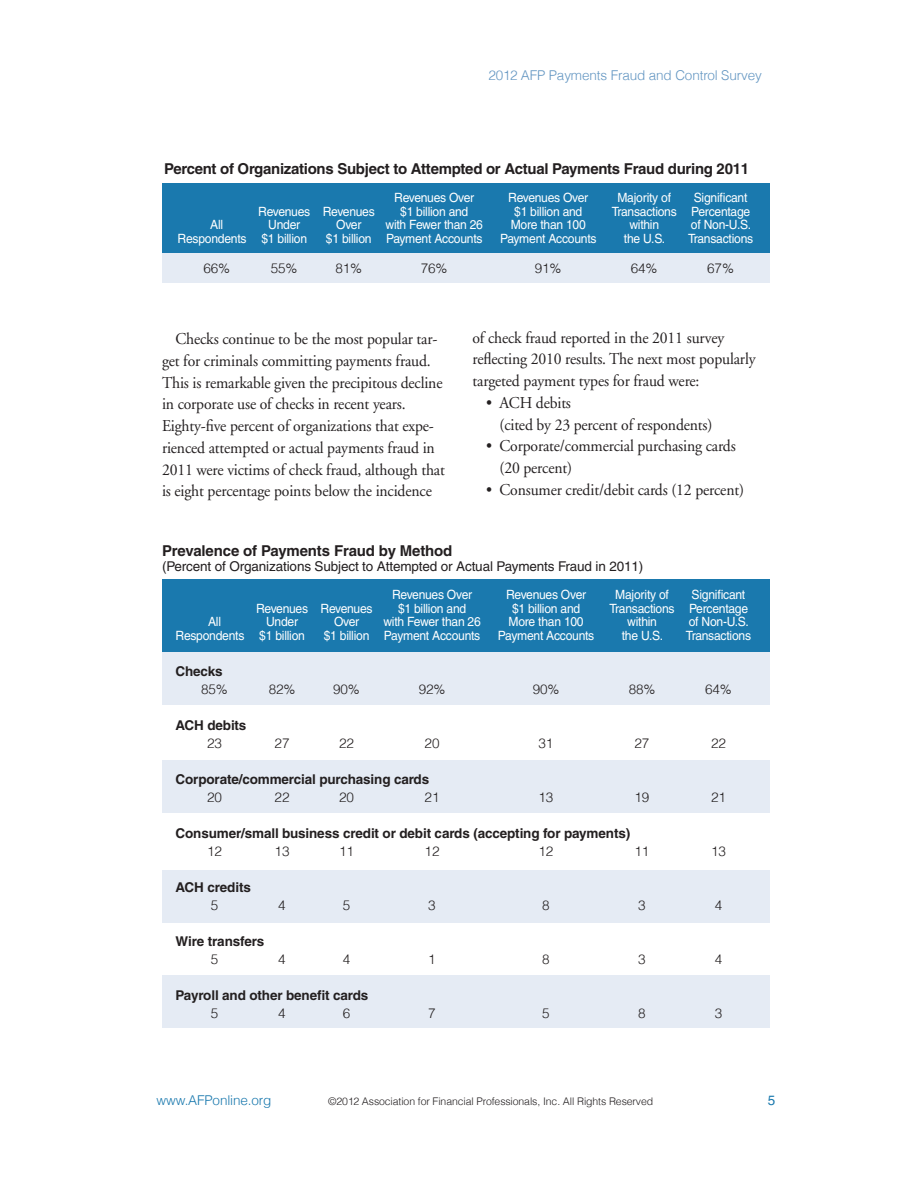
<style>
.page{position:relative;width:918px;height:1188px;background:#fff}
.page>*{position:absolute;margin:0;border:0;box-sizing:border-box;transform-origin:0 0}
.Body_Text{font:16.5px/21.8px "Adobe Garamond";letter-spacing:-.01em;color:#231f20;scale:.95 1}
.Chart_Title{font:700 15px "Helvetica";letter-spacing:-.02em;color:#231f20}
.Chart_Text{font:700 13.5px "Helvetica";letter-spacing:-.01em;color:#231f20}
.Chart_Text-2{font:300 13.5px "Helvetica";letter-spacing:-.01em;color:#231f20}
.ChartPercent_Title{font:13.5px "Helvetica";letter-spacing:-.01em;color:#231f20}
.t1{font:300 13.5px "Helvetica";letter-spacing:-.01em;color:#6396c2}
.t2{font:300 13.5px "Helvetica";letter-spacing:-.01em;color:#1a79ae}
.t3{font:13.5px "Helvetica";color:#1a79ae}
.Chart_Text-3{font:12.75px "Helvetica";letter-spacing:-.02em;color:#fff;scale:.95 1}
.t4{font:300 10.5px "Helvetica";letter-spacing:-.01em;color:#231f20}
</style>
<div class="page">
<div style="left:162px;top:652px;width:608px;height:53px;background:#e5ebf4"></div>
<div style="left:162px;top:253px;width:608px;height:30px;background:#e5ebf4"></div>
<div style="left:162px;top:184px;width:608px;height:69px;background:#1a79ae"></div>
<div style="left:162px;top:579px;width:608px;height:72px;background:#1a79ae"></div>
<div style="left:162px;top:760px;width:608px;height:53px;background:#e5ebf4"></div>
<div style="left:162px;top:870px;width:608px;height:53px;background:#e5ebf4"></div>
<div style="left:162px;top:975px;width:608px;height:53px;background:#e5ebf4"></div>
<p class="t1" style="left:489px;top:67px;width:275px">2012 AFP Payments Fraud and Control Survey</p>
<p class="Chart_Title" style="left:164px;top:159px;width:586px">Percent of Organizations Subject to Attempted or Actual Payments Fraud during 2011</p>
<p class="Chart_Text-3" style="left:394px;top:190px;width:86px">Revenues Over</p>
<p class="Chart_Text-3" style="left:508px;top:190px;width:86px">Revenues Over</p>
<p class="Chart_Text-3" style="left:617px;top:190px;width:58px">Majority of</p>
<p class="Chart_Text-3" style="left:694px;top:190px;width:58px">Significant</p>
<p class="Chart_Text-3" style="left:258px;top:204px;width:124px">Revenues Revenues</p>
<p class="Chart_Text-3" style="left:400px;top:204px;width:73px">$1 billion and</p>
<p class="Chart_Text-3" style="left:514px;top:204px;width:73px">$1 billion and</p>
<p class="Chart_Text-3" style="left:612px;top:204px;width:147px">Transactions Percentage</p>
<p class="Chart_Text-3" style="left:210px;top:217px;width:15px">All</p>
<p class="Chart_Text-3" style="left:268px;top:217px;width:35px">Under</p>
<p class="Chart_Text-3" style="left:336px;top:217px;width:28px">Over</p>
<p class="Chart_Text-3" style="left:386px;top:217px;width:104px">with Fewer than 26</p>
<p class="Chart_Text-3" style="left:511px;top:217px;width:81px">More than 100</p>
<p class="Chart_Text-3" style="left:629px;top:217px;width:33px">within</p>
<p class="Chart_Text-3" style="left:691px;top:217px;width:65px">of Non-U.S.</p>
<p class="Chart_Text-3" style="left:178px;top:231px;width:138px">Respondents $1 billion</p>
<p class="Chart_Text-3" style="left:326px;top:231px;width:166px">$1 billion Payment Accounts</p>
<p class="Chart_Text-3" style="left:500px;top:231px;width:103px">Payment Accounts</p>
<p class="Chart_Text-3" style="left:624px;top:231px;width:45px">the U.S.</p>
<p class="Chart_Text-3" style="left:688px;top:231px;width:70px">Transactions</p>
<p class="Chart_Text-2" style="left:203px;top:259px;width:28px">66%</p>
<p class="Chart_Text-2" style="left:271px;top:259px;width:28px">55%</p>
<p class="Chart_Text-2" style="left:335px;top:259px;width:28px">81%</p>
<p class="Chart_Text-2" style="left:421px;top:259px;width:28px">76%</p>
<p class="Chart_Text-2" style="left:535px;top:259px;width:28px">91%</p>
<p class="Chart_Text-2" style="left:631px;top:259px;width:28px">64%</p>
<p class="Chart_Text-2" style="left:707px;top:259px;width:28px">67%</p>
<p class="Body_Text" style="left:162px;top:328px;width:299px;text-indent:13px">Checks continue to be the most popular tar&shy;get for criminals committing payments fraud.<br>This is remarkable given the precipitous decline in corporate use of checks in recent years.<br>Eighty-five percent of organizations that expe&shy;rienced attempted or actual payments fraud in 2011 were victims of check fraud, although that is eight percentage points below the incidence</p>
<p class="Body_Text" style="left:473px;top:327px;width:299px">of check fraud reported in the 2011 survey reflecting 2010 results. The next most popularly targeted payment types for fraud were:</p>
<p class="Body_Text" style="left:486px;top:392px;width:91px">• ACH debits</p>
<p class="Body_Text" style="left:499px;top:414px;width:226px">(cited by 23 percent of respondents)</p>
<p class="Body_Text" style="left:500px;top:436px;width:250px;text-indent:-14px">• Corporate/commercial purchasing cards (20 percent)</p>
<p class="Body_Text" style="left:486px;top:479px;width:273px">• Consumer credit/debit cards (12 percent)</p>
<p class="Chart_Title" style="left:162px;top:541px;width:292px">Prevalence of Payments Fraud by Method</p>
<p class="ChartPercent_Title" style="left:162px;top:558px;width:483px">(Percent of Organizations Subject to Attempted or Actual Payments Fraud in 2011)</p>
<p class="Chart_Text-3" style="left:392px;top:588px;width:86px">Revenues Over</p>
<p class="Chart_Text-3" style="left:506px;top:588px;width:86px">Revenues Over</p>
<p class="Chart_Text-3" style="left:615px;top:588px;width:58px">Majority of</p>
<p class="Chart_Text-3" style="left:692px;top:588px;width:58px">Significant</p>
<p class="Chart_Text-3" style="left:256px;top:601px;width:124px">Revenues Revenues</p>
<p class="Chart_Text-3" style="left:398px;top:601px;width:73px">$1 billion and</p>
<p class="Chart_Text-3" style="left:512px;top:601px;width:73px">$1 billion and</p>
<p class="Chart_Text-3" style="left:610px;top:601px;width:147px">Transactions Percentage</p>
<p class="Chart_Text-3" style="left:208px;top:615px;width:15px">All</p>
<p class="Chart_Text-3" style="left:266px;top:615px;width:35px">Under</p>
<p class="Chart_Text-3" style="left:334px;top:615px;width:28px">Over</p>
<p class="Chart_Text-3" style="left:383px;top:615px;width:104px">with Fewer than 26</p>
<p class="Chart_Text-3" style="left:509px;top:615px;width:81px">More than 100</p>
<p class="Chart_Text-3" style="left:627px;top:615px;width:33px">within</p>
<p class="Chart_Text-3" style="left:689px;top:615px;width:65px">of Non-U.S.</p>
<p class="Chart_Text-3" style="left:176px;top:628px;width:138px">Respondents $1 billion</p>
<p class="Chart_Text-3" style="left:324px;top:628px;width:166px">$1 billion Payment Accounts</p>
<p class="Chart_Text-3" style="left:498px;top:628px;width:103px">Payment Accounts</p>
<p class="Chart_Text-3" style="left:622px;top:628px;width:45px">the U.S.</p>
<p class="Chart_Text-3" style="left:686px;top:628px;width:70px">Transactions</p>
<p class="Chart_Text" style="left:176px;top:663px;width:49px">Checks</p>
<p class="Chart_Text-2" style="left:201px;top:681px;width:28px">85%</p>
<p class="Chart_Text-2" style="left:269px;top:681px;width:28px">82%</p>
<p class="Chart_Text-2" style="left:333px;top:681px;width:28px">90%</p>
<p class="Chart_Text-2" style="left:419px;top:681px;width:28px">92%</p>
<p class="Chart_Text-2" style="left:533px;top:681px;width:28px">90%</p>
<p class="Chart_Text-2" style="left:629px;top:681px;width:28px">88%</p>
<p class="Chart_Text-2" style="left:705px;top:681px;width:28px">64%</p>
<p class="Chart_Text" style="left:176px;top:717px;width:72px">ACH debits</p>
<p class="Chart_Text-2" style="left:207px;top:735px;width:16px">23</p>
<p class="Chart_Text-2" style="left:275px;top:735px;width:16px">27</p>
<p class="Chart_Text-2" style="left:339px;top:735px;width:16px">22</p>
<p class="Chart_Text-2" style="left:425px;top:735px;width:16px">20</p>
<p class="Chart_Text-2" style="left:539px;top:735px;width:16px">31</p>
<p class="Chart_Text-2" style="left:635px;top:735px;width:16px">27</p>
<p class="Chart_Text-2" style="left:711px;top:735px;width:16px">22</p>
<p class="Chart_Text" style="left:176px;top:771px;width:255px">Corporate/commercial purchasing cards</p>
<p class="Chart_Text-2" style="left:207px;top:789px;width:16px">20</p>
<p class="Chart_Text-2" style="left:275px;top:789px;width:16px">22</p>
<p class="Chart_Text-2" style="left:339px;top:789px;width:16px">20</p>
<p class="Chart_Text-2" style="left:425px;top:789px;width:16px">21</p>
<p class="Chart_Text-2" style="left:539px;top:789px;width:16px">13</p>
<p class="Chart_Text-2" style="left:635px;top:789px;width:16px">19</p>
<p class="Chart_Text-2" style="left:711px;top:789px;width:16px">21</p>
<p class="Chart_Text" style="left:176px;top:825px;width:456px">Consumer/small business credit or debit cards (accepting for payments)</p>
<p class="Chart_Text-2" style="left:207px;top:843px;width:16px">12</p>
<p class="Chart_Text-2" style="left:275px;top:843px;width:16px">13</p>
<p class="Chart_Text-2" style="left:339px;top:843px;width:16px">11</p>
<p class="Chart_Text-2" style="left:425px;top:843px;width:16px">12</p>
<p class="Chart_Text-2" style="left:539px;top:843px;width:16px">12</p>
<p class="Chart_Text-2" style="left:635px;top:843px;width:16px">11</p>
<p class="Chart_Text-2" style="left:711px;top:843px;width:16px">13</p>
<p class="Chart_Text" style="left:176px;top:879px;width:77px">ACH credits</p>
<p class="Chart_Text-2" style="left:211px;top:897px;width:9px">5</p>
<p class="Chart_Text-2" style="left:278px;top:897px;width:9px">4</p>
<p class="Chart_Text-2" style="left:343px;top:897px;width:9px">5</p>
<p class="Chart_Text-2" style="left:428px;top:897px;width:9px">3</p>
<p class="Chart_Text-2" style="left:542px;top:897px;width:9px">8</p>
<p class="Chart_Text-2" style="left:638px;top:897px;width:9px">3</p>
<p class="Chart_Text-2" style="left:715px;top:897px;width:9px">4</p>
<p class="Chart_Text" style="left:176px;top:933px;width:90px">Wire transfers</p>
<p class="Chart_Text-2" style="left:211px;top:951px;width:9px">5</p>
<p class="Chart_Text-2" style="left:278px;top:951px;width:9px">4</p>
<p class="Chart_Text-2" style="left:343px;top:951px;width:9px">4</p>
<p class="Chart_Text-2" style="left:428px;top:951px;width:9px">1</p>
<p class="Chart_Text-2" style="left:542px;top:951px;width:9px">8</p>
<p class="Chart_Text-2" style="left:638px;top:951px;width:9px">3</p>
<p class="Chart_Text-2" style="left:715px;top:951px;width:9px">4</p>
<p class="Chart_Text" style="left:176px;top:987px;width:194px">Payroll and other benefit cards</p>
<p class="Chart_Text-2" style="left:211px;top:1005px;width:9px">5</p>
<p class="Chart_Text-2" style="left:278px;top:1005px;width:9px">4</p>
<p class="Chart_Text-2" style="left:343px;top:1005px;width:9px">6</p>
<p class="Chart_Text-2" style="left:428px;top:1005px;width:9px">7</p>
<p class="Chart_Text-2" style="left:542px;top:1005px;width:9px">5</p>
<p class="Chart_Text-2" style="left:638px;top:1005px;width:9px">8</p>
<p class="Chart_Text-2" style="left:715px;top:1005px;width:9px">3</p>
<p class="t2" style="left:157px;top:1091px;width:116px">www.AFPonline.org</p>
<p class="t4" style="left:328px;top:1094px;width:327px">©2012 Association for Financial Professionals, Inc. All Rights Reserved</p>
<p class="t3" style="left:768px;top:1092px;width:9px">5</p>
</div>
